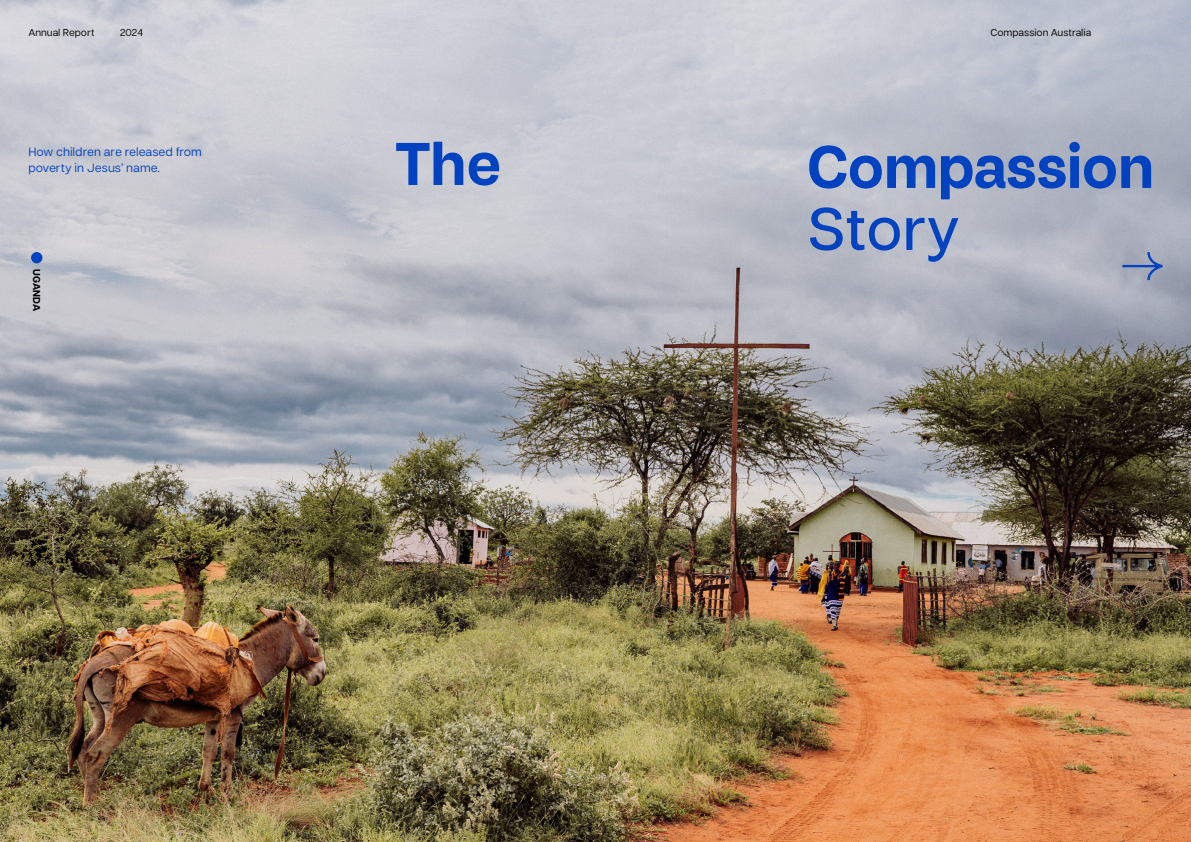
<style>
.page{position:relative;width:1191px;height:842px;background:#fff}
.page>*{position:absolute;margin:0;border:0;box-sizing:border-box;transform-origin:0 0}
.t1{font:700 60px "Neighbour Sans";color:#0042bf}
.t2{font:500 60px "Neighbour Sans";color:#0042bf}
.t3{font:12px/16px "Neighbour Sans";color:#0042bf}
.t4{font:10px "Neighbour Sans";color:#000}
.t5{font:700 10px "Neighbour Sans";letter-spacing:.01em;color:#000}
</style>
<div class="page">
<img style="left:0;top:0;width:1191px;height:842px">
<svg style="left:1122px;top:252px;width:40px;height:28px"></svg>
<div style="left:31px;top:252px;width:11px;height:11px;background:#0042bf;border-radius:50%"></div>
<p class="t4" style="left:28px;top:25px;width:68px">Annual Report</p>
<p class="t4" style="left:120px;top:25px;width:24px">2024</p>
<p class="t4" style="left:990px;top:25px;width:102px">Compassion Australia</p>
<p class="t3" style="left:28px;top:143px;width:175px">How children are released from poverty in Jesus’ name.</p>
<p class="t5" style="left:44px;top:269px;width:43px;rotate:90deg">UGANDA</p>
<h1 class="t1" style="left:395px;top:120px;width:107px">The</h1>
<h1 class="t1" style="left:807px;top:123px;width:349px">Compassion</h1>
<h1 class="t2" style="left:807px;top:185px;width:154px">Story</h1>
</div>
